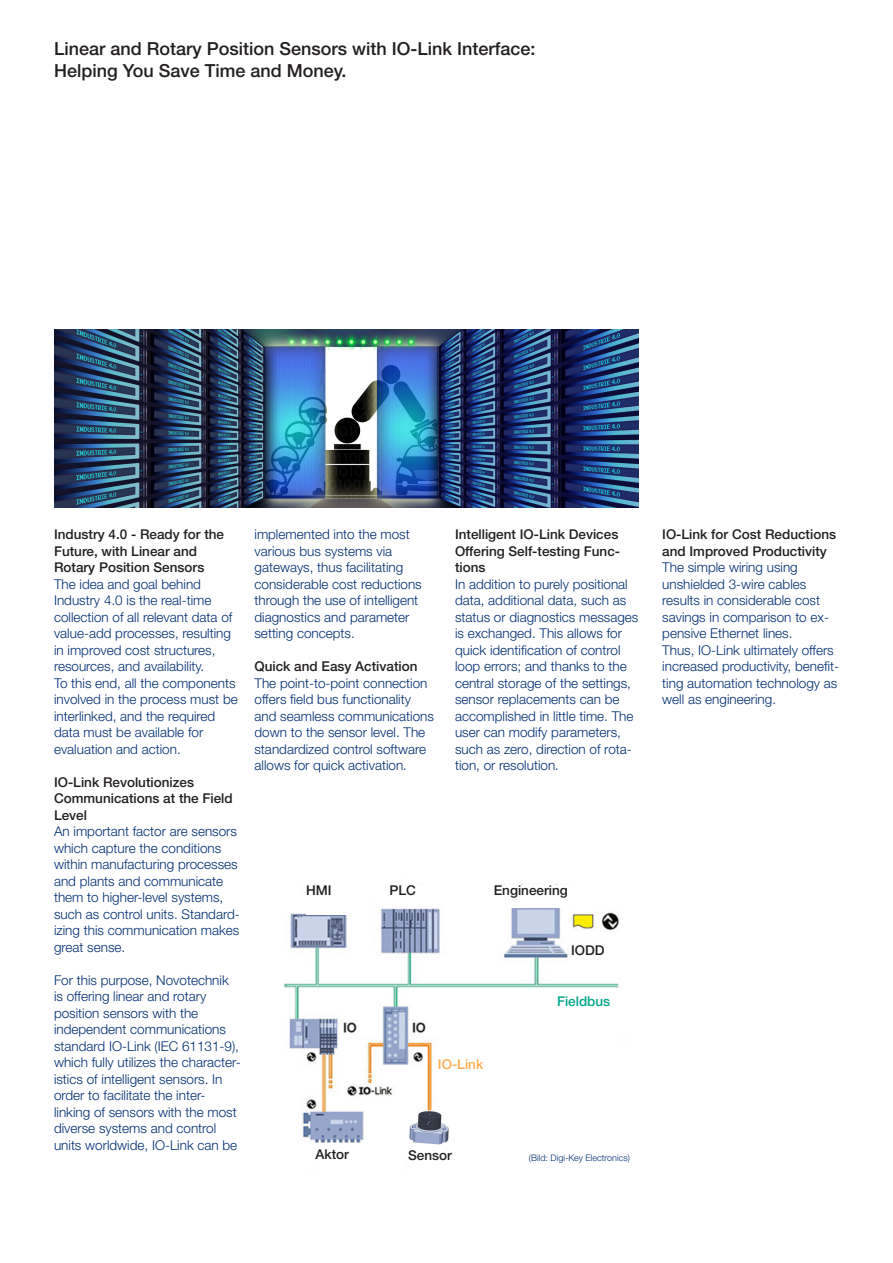
<style>
.page{position:relative;width:893px;height:1263px;background:#fff}
.page>*{position:absolute;margin:0;border:0;box-sizing:border-box;transform-origin:0 0}
.t1{font:500 18px "Helvetica Neue LT Std";color:#231f20}
.t2{font:300 13.5px/16.5px "Helvetica Neue LT Std";color:#002f73}
.t3{font:500 13.5px/16.5px "Helvetica Neue LT Std";color:#231f20}
.t4{font:500 13.5px "Helvetica Neue LT Std";color:#00a788}
.t5{font:500 13.5px "Helvetica Neue LT Std";color:#ffaa4e}
.t6{font:300 9px "Helvetica Neue LT Std";color:#002f73}
</style>
<div class="page">
<img style="left:55px;top:330px;width:583px;height:177px">
<img style="left:284px;top:884px;width:335px;height:259px">
<div style="left:306px;top:885px;width:44px;height:29px;background:#fff"></div>
<div style="left:494px;top:885px;width:108px;height:22px;background:#fff"></div>
<div style="left:389px;top:885px;width:44px;height:22px;background:#fff"></div>
<div style="left:571px;top:945px;width:44px;height:25px;background:#fff"></div>
<img style="left:404px;top:1110px;width:50px;height:35px">
<p class="t1" style="left:54px;top:38px;width:483px">Linear and Rotary Position Sensors with IO-Link Interface:</p>
<p class="t1" style="left:54px;top:60px;width:294px">Helping You Save Time and Money.</p>
<p class="t3" style="left:54px;top:526px;width:172px">Industry 4.0 - Ready for the<br>Future, with Linear and</p>
<p class="t3" style="left:54px;top:559px;width:152px">Rotary Position Sensors</p>
<p class="t2" style="left:54px;top:575px;width:149px">The idea and goal behind</p>
<p class="t2" style="left:54px;top:592px;width:180px">Industry 4.0 is the real-time collection of all relevant data of value-add processes, resulting in improved cost structures, resources, and availability.</p>
<p class="t2" style="left:54px;top:674px;width:185px">To this end, all the components involved in the process must be</p>
<p class="t2" style="left:54px;top:707px;width:163px">interlinked, and the required data must be available for evaluation and action.</p>
<p class="t3" style="left:54px;top:773px;width:142px">IO-Link Revolutionizes</p>
<p class="t3" style="left:54px;top:790px;width:180px">Communications at the Field<br>Level</p>
<p class="t2" style="left:54px;top:823px;width:187px">An important factor are sensors which capture the conditions within manufacturing processes and plants and communicate them to higher-level systems, such as control units. Standard-</p>
<p class="t2" style="left:54px;top:922px;width:187px">izing this communication makes great sense.</p>
<p class="t2" style="left:54px;top:971px;width:176px">For this purpose, Novotechnik is offering linear and rotary</p>
<p class="t2" style="left:54px;top:1004px;width:188px">position sensors with the independent communications standard IO-Link (IEC 61131-9), which fully utilizes the character-</p>
<p class="t2" style="left:54px;top:1070px;width:170px">istics of intelligent sensors. In order to facilitate the inter-</p>
<p class="t2" style="left:54px;top:1103px;width:185px">linking of sensors with the most diverse systems and control units worldwide, IO-Link can be</p>
<p class="t2" style="left:254px;top:526px;width:157px">implemented into the most</p>
<p class="t2" style="left:254px;top:542px;width:139px">various bus systems via</p>
<p class="t2" style="left:254px;top:559px;width:169px">gateways, thus facilitating considerable cost reductions through the use of intelligent diagnostics and parameter setting concepts.</p>
<p class="t3" style="left:254px;top:658px;width:165px">Quick and Easy Activation</p>
<p class="t2" style="left:254px;top:674px;width:181px">The point-to-point connection offers field bus functionality and seamless communications down to the sensor level. The</p>
<p class="t2" style="left:254px;top:740px;width:173px">standardized control software allows for quick activation.</p>
<p class="t3" style="left:455px;top:526px;width:167px">Intelligent IO-Link Devices<br>Offering Self-testing Func&shy;tions</p>
<p class="t2" style="left:455px;top:575px;width:185px">In addition to purely positional data, additional data, such as status or diagnostics messages is exchanged. This allows for quick identification of control loop errors; and thanks to the central storage of the settings, sensor replacements can be</p>
<p class="t2" style="left:455px;top:707px;width:180px">accomplished in little time. The user can modify parameters, such as zero, direction of rota-</p>
<p class="t2" style="left:455px;top:757px;width:106px">tion, or resolution.</p>
<p class="t3" style="left:306px;top:881px;width:27px">HMI</p>
<p class="t3" style="left:389px;top:881px;width:28px">PLC</p>
<p class="t3" style="left:494px;top:881px;width:76px">Engineering</p>
<p class="t3" style="left:571px;top:942px;width:35px">IODD</p>
<p class="t5" style="left:438px;top:1056px;width:47px">IO-Link</p>
<p class="t4" style="left:557px;top:993px;width:55px">Fieldbus</p>
<p class="t3" style="left:315px;top:1146px;width:35px">Aktor</p>
<p class="t3" style="left:408px;top:1147px;width:45px">Sensor</p>
<p class="t6" style="left:529px;top:1152px;width:103px">(Bild: Digi-Key Electronics)</p>
<p class="t3" style="left:662px;top:526px;width:175px">IO-Link for Cost Reductions and Improved Productivity</p>
<p class="t2" style="left:662px;top:559px;width:137px">The simple wiring using</p>
<p class="t2" style="left:662px;top:575px;width:168px">unshielded 3-wire cables results in considerable cost savings in comparison to ex&shy;pensive Ethernet lines.</p>
<p class="t2" style="left:662px;top:641px;width:178px">Thus, IO-Link ultimately offers increased productivity, benefit&shy;ting automation technology as well as engineering.</p>
</div>
